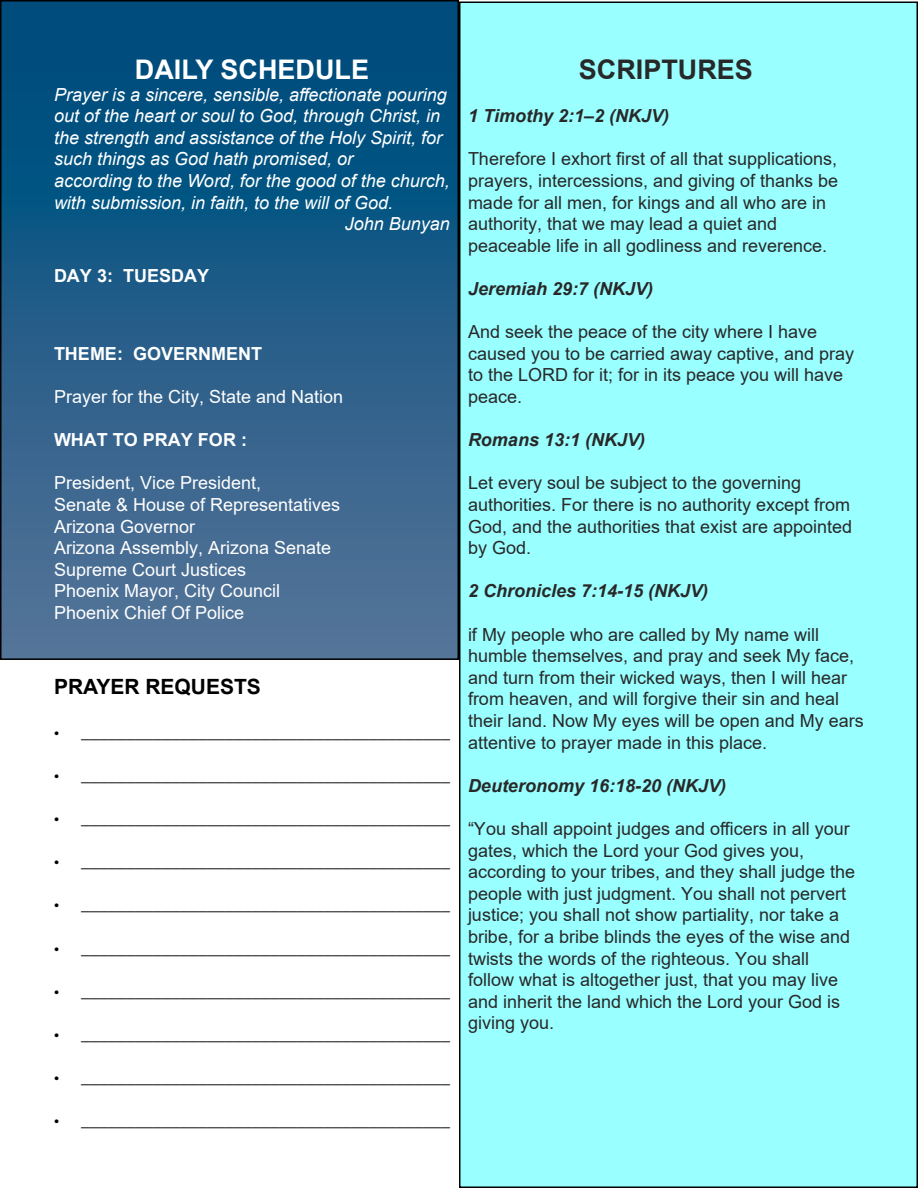
<style>
.page{position:relative;width:918px;height:1188px;background:#fff}
.page>*{position:absolute;margin:0;border:0;box-sizing:border-box;transform-origin:0 0}
.t1{font:700 27px "Arial";color:#fff}
.t2{font:700 27px "Arial";color:#292829}
.t3{font:700 21px "Arial";color:#000}
.t4{font:18px/21.6px "Arial";color:#292829}
.t5{font:18px "Myriad Pro";color:#000}
.t6{font:italic 18px "Arial";color:#fff}
.t7{font:18px/21.6px "Arial";color:#fff}
.t8{font:italic 700 18px "Arial";color:#292829}
.t9{font:700 18px "Arial";color:#fff}
</style>
<div class="page">
<div style="left:460px;top:2px;width:457px;height:1185px;background:#9ff"></div>
<div style="left:1px;top:1px;width:457px;height:658px;background:linear-gradient(to bottom,#00497a,#577498)"></div>
<div style="left:0;top:0;width:459px;height:660px;border:2px solid #000"></div>
<h1 class="t1" style="left:135px;top:51px;width:236px">DAILY SCHEDULE</h1>
<p class="t6" style="left:54px;top:83px;width:394px">Prayer is a sincere, sensible, affectionate pouring</p>
<p class="t6" style="left:54px;top:104px;width:388px">out of the heart or soul to God, through Christ, in</p>
<p class="t6" style="left:54px;top:126px;width:390px">the strength and assistance of the Holy Spirit, for</p>
<p class="t6" style="left:54px;top:147px;width:301px">such things as God hath promised, or</p>
<p class="t6" style="left:54px;top:169px;width:397px">according to the Word, for the good of the church,</p>
<p class="t6" style="left:54px;top:191px;width:341px">with submission, in faith, to the will of God.</p>
<p class="t6" style="left:345px;top:212px;width:107px">John Bunyan</p>
<p class="t9" style="left:54px;top:263px;width:157px">DAY 3: TUESDAY</p>
<p class="t9" style="left:54px;top:341px;width:210px">THEME: GOVERNMENT</p>
<p class="t7" style="left:54px;top:386px;width:291px">Prayer for the City, State and Nation</p>
<p class="t9" style="left:54px;top:427px;width:194px">WHAT TO PRAY FOR :</p>
<p class="t7" style="left:54px;top:472px;width:288px">President, Vice President,<br>Senate &amp; House of Representatives<br>Arizona Governor<br>Arizona Assembly, Arizona Senate<br>Supreme Court Justices<br>Phoenix Mayor, City Council<br>Phoenix Chief Of Police</p>
<p class="t3" style="left:54px;top:672px;width:208px">PRAYER REQUESTS</p>
<p class="t5" style="left:54px;top:720px;width:397px">• _________________________________________</p>
<p class="t5" style="left:54px;top:764px;width:397px">• _________________________________________</p>
<p class="t5" style="left:54px;top:807px;width:397px">• _________________________________________</p>
<p class="t5" style="left:54px;top:850px;width:397px">• _________________________________________</p>
<p class="t5" style="left:54px;top:893px;width:397px">• _________________________________________</p>
<p class="t5" style="left:54px;top:936px;width:397px">• _________________________________________</p>
<p class="t5" style="left:54px;top:980px;width:397px">• _________________________________________</p>
<p class="t5" style="left:54px;top:1023px;width:397px">• _________________________________________</p>
<p class="t5" style="left:54px;top:1066px;width:397px">• _________________________________________</p>
<p class="t5" style="left:54px;top:1109px;width:397px">• _________________________________________</p>
<h1 class="t2" style="left:579px;top:51px;width:176px">SCRIPTURES</h1>
<p class="t8" style="left:468px;top:104px;width:203px">1 Timothy 2:1–2 (NKJV)</p>
<p class="t4" style="left:468px;top:148px;width:372px">Therefore I exhort first of all that supplications, prayers, intercessions, and giving of thanks be made for all men, for kings and all who are in authority, that we may lead a quiet and peaceable life in all godliness and reverence.</p>
<p class="t8" style="left:468px;top:277px;width:187px">Jeremiah 29:7 (NKJV)</p>
<p class="t4" style="left:468px;top:321px;width:388px">And seek the peace of the city where I have caused you to be carried away captive, and pray to the LORD for it; for in its peace you will have peace.</p>
<p class="t8" style="left:468px;top:428px;width:179px">Romans 13:1 (NKJV)</p>
<p class="t4" style="left:468px;top:472px;width:386px">Let every soul be subject to the governing authorities. For there is no authority except from God, and the authorities that exist are appointed by God.</p>
<p class="t8" style="left:468px;top:579px;width:242px">2 Chronicles 7:14-15 (NKJV)</p>
<p class="t4" style="left:468px;top:623px;width:397px">if My people who are called by My name will humble themselves, and pray and seek My face, and turn from their wicked ways, then I will hear from heaven, and will forgive their sin and heal their land. Now My eyes will be open and My ears attentive to prayer made in this place.</p>
<p class="t8" style="left:468px;top:774px;width:260px">Deuteronomy 16:18-20 (NKJV)</p>
<p class="t4" style="left:468px;top:818px;width:389px">“You shall appoint judges and officers in all your gates, which the Lord your God gives you, according to your tribes, and they shall judge the people with just judgment. You shall not pervert justice; you shall not show partiality, nor take a bribe, for a bribe blinds the eyes of the wise and twists the words of the righteous. You shall follow what is altogether just, that you may live and inherit the land which the Lord your God is giving you.</p>
</div>
